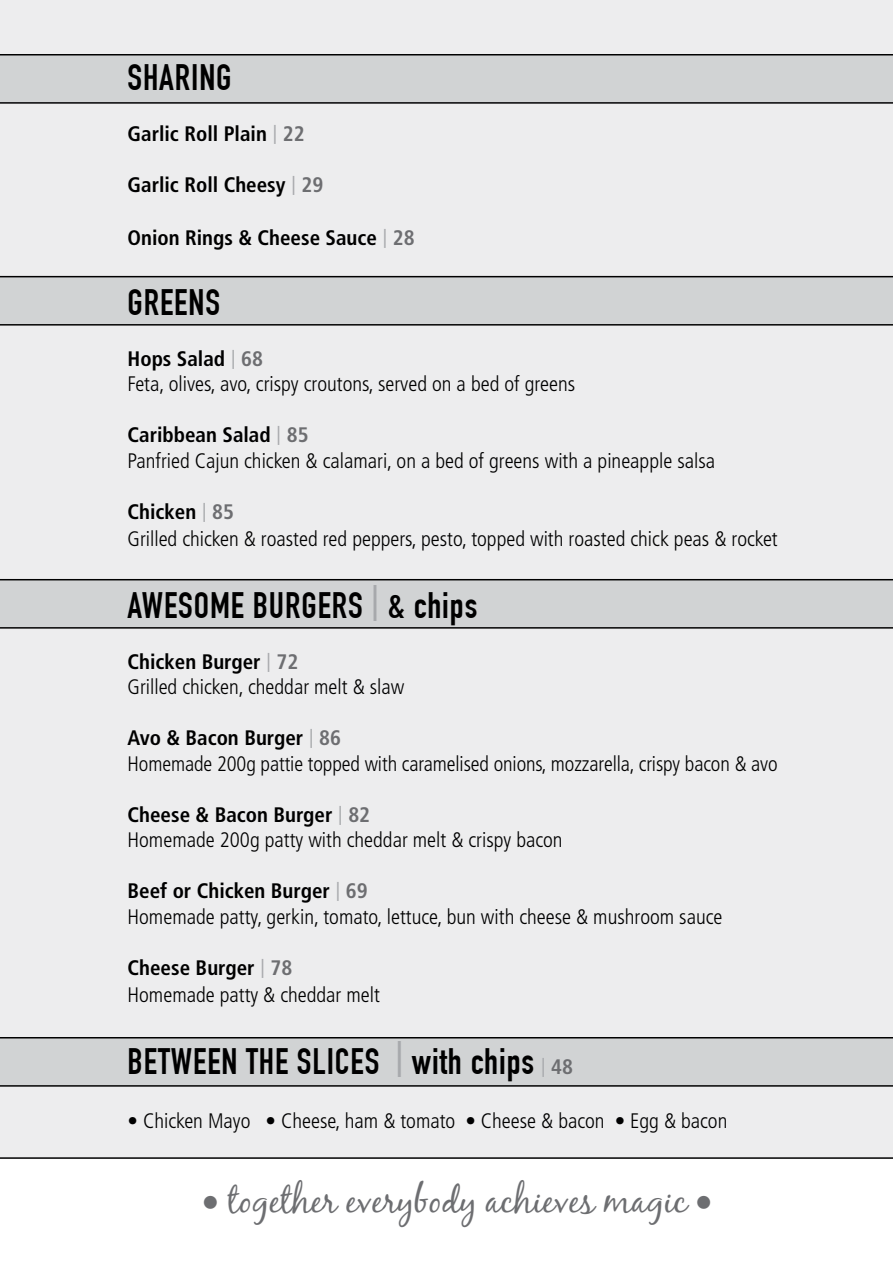
<style>
.page{position:relative;width:893px;height:1263px;background:#fff}
.page>*{position:absolute;margin:0;border:0;box-sizing:border-box;transform-origin:0 0}
.t1{font:700 36px "DIN Condensed";letter-spacing:.025em;color:#000}
.t2{font:36px "Black Jack";color:#6d6e71}
.t3{font:300 condensed 21px/25.5px "Frutiger";color:#000}
.t4{font:700 condensed 21px "Frutiger";color:#000}
.s1{font-family:"Lucida Bright";font-weight:400;font-stretch:normal;color:#a7a9ac}
.s2{color:#6d6e71}
.s3{font-weight:700}
.s4{font-weight:700;color:#6d6e71}
.s5{font-family:"Lucida Bright";font-weight:400;font-size:21px;color:#a7a9ac}
.s6{font-family:"Frutiger";font-stretch:condensed;font-size:21px;color:#6d6e71}
.s7{font-family:"DIN Condensed";font-weight:700}
</style>
<div class="page">
<div style="left:0;top:0;width:893px;height:1159px;background:#ededee"></div>
<div style="left:0;top:55px;width:893px;height:48px;background:#d1d3d4"></div>
<div style="left:0;top:277px;width:893px;height:48px;background:#d1d3d4"></div>
<div style="left:0;top:580px;width:893px;height:48px;background:#d1d3d4"></div>
<div style="left:0;top:1038px;width:893px;height:48px;background:#d1d3d4"></div>
<hr style="left:0;top:54px;width:893px;height:1px;background:#000">
<hr style="left:0;top:102px;width:893px;height:2px;background:#000">
<hr style="left:0;top:276px;width:893px;height:1px;background:#000">
<hr style="left:0;top:324px;width:893px;height:2px;background:#000">
<hr style="left:0;top:579px;width:893px;height:1px;background:#000">
<hr style="left:0;top:627px;width:893px;height:2px;background:#000">
<hr style="left:0;top:1037px;width:893px;height:1px;background:#000">
<hr style="left:0;top:1085px;width:893px;height:2px;background:#000">
<hr style="left:0;top:1157px;width:893px;height:2px;background:#000">
<h1 class="t1" style="left:128px;top:56px;width:106px">SHARING</h1>
<p class="t4" style="left:128px;top:121px;width:179px">Garlic Roll Plain <span class="s1">|</span> <span class="s2">22</span></p>
<p class="t4" style="left:128px;top:172px;width:197px">Garlic Roll Cheesy <span class="s1">|</span> <span class="s2">29</span></p>
<p class="t4" style="left:128px;top:225px;width:289px">Onion Rings &amp; Cheese Sauce <span class="s1">|</span> <span class="s2">28</span></p>
<h1 class="t1" style="left:128px;top:281px;width:94px">GREENS</h1>
<p class="t3" style="left:128px;top:346px;width:449px"><span class="s3">Hops Salad</span> <span class="s1">|</span> <span class="s4">68<br></span>Feta, olives, avo, crispy croutons, served on a bed of greens</p>
<p class="t3" style="left:128px;top:423px;width:589px"><span class="s3">Caribbean Salad</span> <span class="s1">|</span> <span class="s4">85<br></span>Panfried Cajun chicken &amp; calamari, on a bed of greens with a pineapple salsa</p>
<p class="t3" style="left:128px;top:498px;width:652px;line-height:27px"><span class="s3">Chicken</span> <span class="s1">|</span> <span class="s4">85<br></span>Grilled chicken &amp; roasted red peppers, pesto, topped with roasted chick peas &amp; rocket</p>
<h1 class="t1" style="left:128px;top:584px;width:351px">AWESOME BURGERS <sup>|</sup> &amp; chips</h1>
<p class="t3" style="left:128px;top:649px;width:278px"><span class="s3">Chicken Burger</span> <span class="s1">|</span> <span class="s4">72<br></span>Grilled chicken, cheddar melt &amp; slaw</p>
<p class="t3" style="left:128px;top:726px;width:652px"><span class="s3">Avo &amp; Bacon Burger</span> <span class="s1">|</span> <span class="s4">86<br></span>Homemade 200g pattie topped with caramelised onions, mozzarella, crispy bacon &amp; avo</p>
<p class="t3" style="left:128px;top:802px;width:437px"><span class="s3">Cheese &amp; Bacon Burger</span> <span class="s1">|</span> <span class="s4">82<br></span>Homemade 200g patty with cheddar melt &amp; crispy bacon</p>
<p class="t3" style="left:128px;top:879px;width:596px"><span class="s3">Beef or Chicken Burger</span> <span class="s1">|</span> <span class="s4">69<br></span>Homemade patty, gerkin, tomato, lettuce, bun with cheese &amp; mushroom sauce</p>
<p class="t3" style="left:128px;top:954px;width:254px;line-height:27px"><span class="s3">Cheese Burger</span> <span class="s1">|</span> <span class="s4">78<br></span>Homemade patty &amp; cheddar melt</p>
<h1 class="t1" style="left:128px;top:1040px;width:447px">BETWEEN THE SLICES <sup>|</sup> with chips <span class="s5">|</span> <span class="s6">48</span></h1>
<p class="t3" style="left:128px;top:1108px;width:601px">• Chicken Mayo • Cheese, ham &amp; tomato • Cheese &amp; bacon • Egg &amp; bacon</p>
<h1 class="t2" style="left:201px;top:1178px;width:513px"><span class="s7">•</span> together everybody achieves magic <span class="s7">•</span></h1>
</div>
